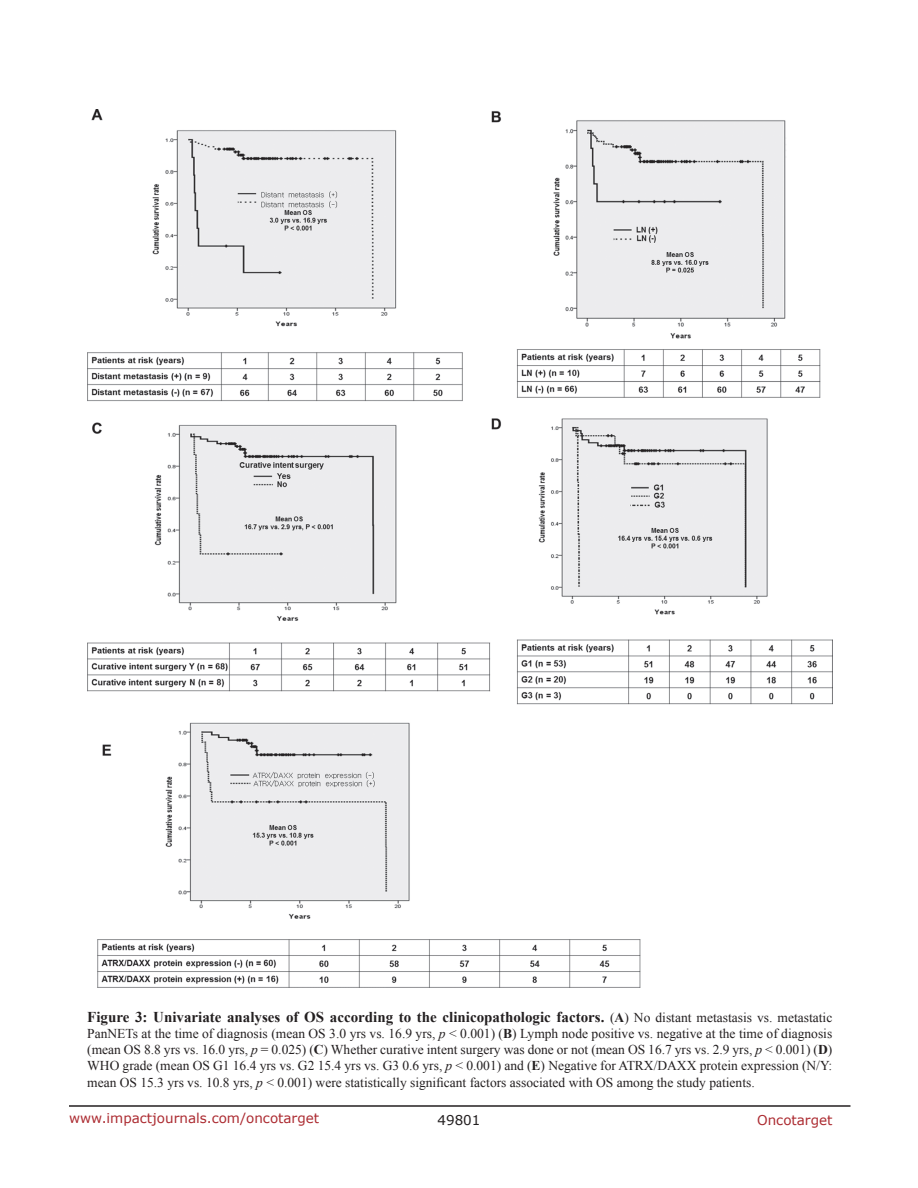
<style>
.page{position:relative;width:918px;height:1188px;background:#fff}
.page>*{position:absolute;margin:0;border:0;box-sizing:border-box;transform-origin:0 0}
.FigureText{font:700 15px "Times New Roman";color:#231f20}
.FigureText-2{font:13.5px/16.2px "Times New Roman";color:#231f20;text-align:justify}
.t1{font:13.5px "Verdana";color:#ac2b31}
.t2{font:13.5px "Verdana";color:#231f20}
.s1{font-weight:400;font-size:13.5px}
.s2{font-size:13.5px}
.s3{font-style:italic}
.s4{font-weight:700}
</style>
<div class="page">
<hr style="left:69px;top:1105px;width:781px;height:2px;background:#231f20">
<img style="left:87px;top:109px;width:745px;height:878px">
<p class="FigureText" style="left:87px;top:1006px;width:747px">Figure 3: Univariate analyses of OS according to the clinicopathologic factors. <span class="s1">(</span><span class="s2">A</span><span class="s1">) No distant metastasis vs. metastatic</span></p>
<p class="FigureText-2" style="left:87px;top:1025px;width:747px">PanNETs at the time of diagnosis (mean OS 3.0 yrs vs. 16.9 yrs, <span class="s3">p</span> &lt; 0.001) (<span class="s4">B</span>) Lymph node positive vs. negative at the time of diagnosis (mean OS 8.8 yrs vs. 16.0 yrs, <span class="s3">p</span> = 0.025) (<span class="s4">C</span>) Whether curative intent surgery was done or not (mean OS 16.7 yrs vs. 2.9 yrs, <span class="s3">p</span> &lt; 0.001) (<span class="s4">D</span>)<br>WHO grade (mean OS G1 16.4 yrs vs. G2 15.4 yrs vs. G3 0.6 yrs, <span class="s3">p</span> &lt; 0.001) and (<span class="s4">E</span>) Negative for ATRX/DAXX protein expression (N/Y: mean OS 15.3 yrs vs. 10.8 yrs, <span class="s3">p</span> &lt; 0.001) were statistically significant factors associated with OS among the study patients.</p>
<p class="t1" style="left:69px;top:1109px;width:252px">www.impactjournals.com/oncotarget</p>
<p class="t2" style="left:438px;top:1111px;width:44px">49801</p>
<p class="t1" style="left:757px;top:1111px;width:77px">Oncotarget</p>
</div>
